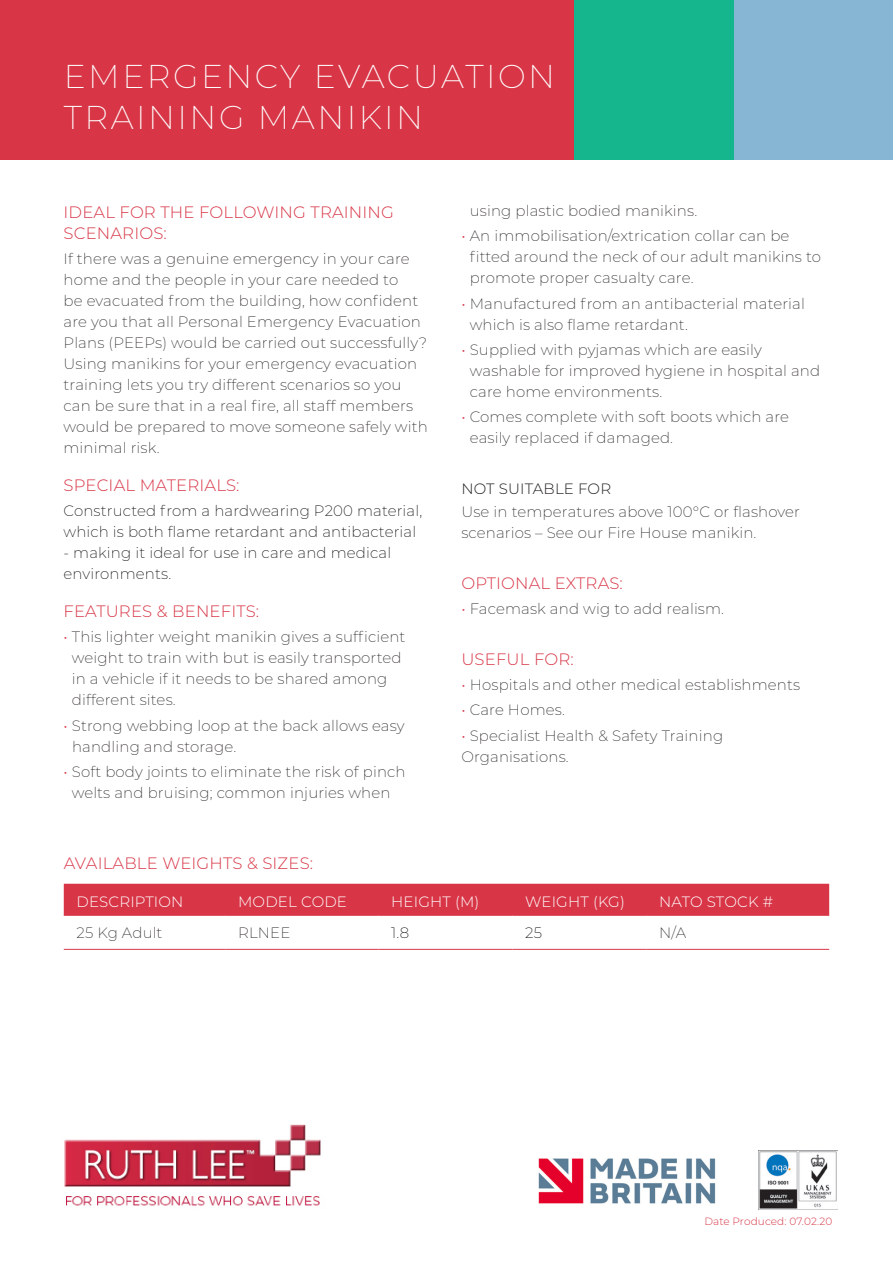
<style>
.page{position:relative;width:893px;height:1263px;background:#fff}
.page>*{position:absolute;margin:0;border:0;box-sizing:border-box;transform-origin:0 0}
.t1{font:200 33px/40.5px "Montserrat";letter-spacing:.075em;color:#fff}
.t2{font:300 16.5px/21px "Montserrat";letter-spacing:.01em;color:#d83647}
.t3{font:200 15px/21px "Montserrat";letter-spacing:.01em;color:#231f20}
.t4{font:200 15px/21px "Montserrat";letter-spacing:.01em;color:#000}
.t5{font:300 15px "Montserrat";letter-spacing:.01em;color:#fff}
.t6{font:300 15px "Montserrat";letter-spacing:.01em;color:#231f20}
.t7{font:300 10.5px "Montserrat";letter-spacing:.01em;color:#d83647}
.s1{font-weight:300;color:#d83647}
</style>
<div class="page">
<div style="left:0;top:0;width:574px;height:159px;background:#d83647"></div>
<div style="left:733px;top:0;width:160px;height:159px;background:#87b5d4"></div>
<div style="left:574px;top:0;width:159px;height:159px;background:#15b68d"></div>
<div style="left:64px;top:884px;width:765px;height:31px;background:#d83647"></div>
<hr style="left:64px;top:915px;width:161px;height:1px;background:#d83647">
<hr style="left:225px;top:915px;width:153px;height:1px;background:#d83647">
<hr style="left:378px;top:915px;width:134px;height:1px;background:#d83647">
<hr style="left:512px;top:915px;width:134px;height:1px;background:#d83647">
<hr style="left:646px;top:915px;width:183px;height:1px;background:#d83647">
<hr style="left:64px;top:949px;width:161px;height:1px;background:#d83647">
<hr style="left:225px;top:949px;width:153px;height:1px;background:#d83647">
<hr style="left:378px;top:949px;width:134px;height:1px;background:#d83647">
<hr style="left:512px;top:949px;width:134px;height:1px;background:#d83647">
<hr style="left:646px;top:949px;width:183px;height:1px;background:#d83647">
<img style="left:759px;top:1151px;width:78px;height:59px">
<img style="left:64px;top:1124px;width:257px;height:82px">
<img style="left:538px;top:1158px;width:178px;height:46px">
<p class="t1" style="left:64px;top:55px;width:493px">EMERGENCY EVACUATION<br>TRAINING MANIKIN</p>
<p class="t2" style="left:64px;top:201px;width:332px">IDEAL FOR THE FOLLOWING TRAINING<br>SCENARIOS:</p>
<p class="t3" style="left:64px;top:248px;width:366px">If there was a genuine emergency in your care home and the people in your care needed to<br>be evacuated from the building, how confident are you that all Personal Emergency Evacuation Plans (PEEPs) would be carried out successfully?<br>Using manikins for your emergency evacuation training lets you try different scenarios so you can be sure that in a real fire, all staff members would be prepared to move someone safely with minimal risk.</p>
<p class="t2" style="left:64px;top:474px;width:177px">SPECIAL MATERIALS:</p>
<p class="t4" style="left:64px;top:500px;width:360px">Constructed from a hardwearing P200 material, which is both flame retardant and antibacterial</p>
<p class="t4" style="left:64px;top:542px;width:329px">- making it ideal for use in care and medical environments.</p>
<p class="t2" style="left:64px;top:600px;width:197px">FEATURES &amp; BENEFITS:</p>
<p class="t3" style="left:72px;top:626px;width:335px;text-indent:-8px"><span class="s1">•</span> This lighter weight manikin gives a sufficient weight to train with but is easily transported in a vehicle if it needs to be shared among different sites.</p>
<p class="t3" style="left:72px;top:714px;width:334px;text-indent:-9px"><span class="s1">•</span> Strong webbing loop at the back allows easy handling and storage.</p>
<p class="t3" style="left:64px;top:761px;width:344px;text-align:center"><span class="s1">•</span> Soft body joints to eliminate the risk of pinch welts and bruising; common injuries when</p>
<p class="t3" style="left:470px;top:200px;width:229px">using plastic bodied manikins.</p>
<p class="t3" style="left:470px;top:225px;width:353px;text-indent:-8px"><span class="s1">•</span> An immobilisation/extrication collar can be fitted around the neck of our adult manikins to promote proper casualty care.</p>
<p class="t3" style="left:470px;top:292px;width:337px;text-indent:-8px"><span class="s1">•</span> Manufactured from an antibacterial material which is also flame retardant.</p>
<p class="t3" style="left:470px;top:339px;width:352px;text-indent:-9px"><span class="s1">•</span> Supplied with pyjamas which are easily washable for improved hygiene in hospital and care home environments.</p>
<p class="t3" style="left:470px;top:406px;width:321px;text-indent:-9px"><span class="s1">•</span> Comes complete with soft boots which are easily replaced if damaged.</p>
<p class="t6" style="left:461px;top:478px;width:151px">NOT SUITABLE FOR</p>
<p class="t3" style="left:461px;top:501px;width:340px">Use in temperatures above 100°C or flashover scenarios – See our Fire House manikin.</p>
<p class="t2" style="left:461px;top:572px;width:163px">OPTIONAL EXTRAS:</p>
<p class="t3" style="left:461px;top:598px;width:264px"><span class="s1">•</span> Facemask and wig to add realism.</p>
<p class="t2" style="left:461px;top:648px;width:114px">USEFUL FOR:</p>
<p class="t3" style="left:461px;top:674px;width:340px"><span class="s1">•</span> Hospitals and other medical establishments</p>
<p class="t3" style="left:461px;top:699px;width:105px"><span class="s1">•</span> Care Homes.</p>
<p class="t3" style="left:461px;top:724px;width:263px"><span class="s1">•</span> Specialist Health &amp; Safety Training<br>Organisations.</p>
<p class="t2" style="left:64px;top:852px;width:251px">AVAILABLE WEIGHTS &amp; SIZES:</p>
<p class="t5" style="left:77px;top:891px;width:108px">DESCRIPTION</p>
<p class="t5" style="left:238px;top:891px;width:110px">MODEL CODE</p>
<p class="t5" style="left:391px;top:891px;width:90px">HEIGHT (M)</p>
<p class="t5" style="left:525px;top:891px;width:101px">WEIGHT (KG)</p>
<p class="t5" style="left:659px;top:891px;width:115px">NATO STOCK #</p>
<p class="t3" style="left:77px;top:922px;width:87px">25 Kg Adult</p>
<p class="t3" style="left:238px;top:922px;width:54px">RLNEE</p>
<p class="t4" style="left:391px;top:922px;width:19px">1.8</p>
<p class="t4" style="left:525px;top:922px;width:18px">25</p>
<p class="t3" style="left:659px;top:922px;width:28px">N/A</p>
<p class="t7" style="left:704px;top:1214px;width:130px">Date Produced: 07.02.20</p>
</div>
